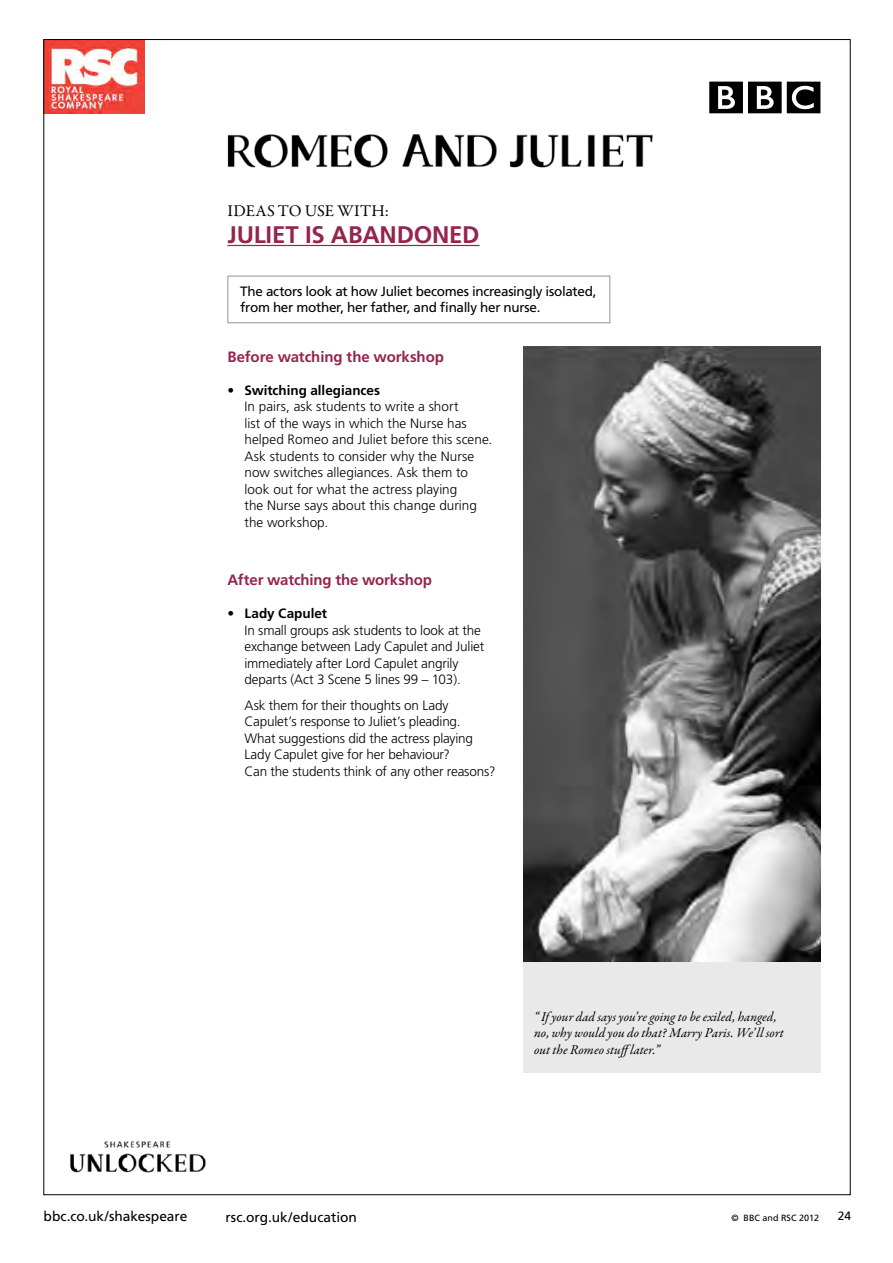
<style>
.page{position:relative;width:893px;height:1263px;background:#fff}
.page>*{position:absolute;margin:0;border:0;box-sizing:border-box;transform-origin:0 0}
.t1{font:700 24px "Frutiger";letter-spacing:-.01em;color:#95254c}
.t2{font:16.5px "Garamond Premr Pro";color:#000}
.t3{font:700 15px "Frutiger";letter-spacing:-.01em;color:#95254c}
.t4{font:13.8px "Frutiger";letter-spacing:-.005em;color:#000}
.t5{font:300 13.5px/16.5px "Frutiger";letter-spacing:-.005em;color:#000}
.t6{font:italic 13.5px/16.5px "Garamond Premr Pro";color:#000}
.t7{font:13.5px/16.5px "Frutiger";letter-spacing:-.02em;color:#000}
.t8{font:12px "Frutiger";color:#000}
.t9{font:9px "Frutiger";color:#000}
.s1{font-weight:700}
</style>
<div class="page">
<img style="left:46px;top:41px;width:99px;height:73px">
<svg style="left:709px;top:82px;width:111px;height:31px"></svg>
<hr style="left:227px;top:245px;width:253px;height:1px;background:#95254c">
<div style="left:227px;top:276px;width:383px;height:47px;border:1px solid #939598"></div>
<img style="left:70px;top:1141px;width:136px;height:32px">
<img style="left:523px;top:347px;width:298px;height:615px">
<img style="left:402px;top:134px;width:251px;height:34px">
<img style="left:227px;top:134px;width:161px;height:34px">
<div style="left:523px;top:962px;width:298px;height:111px;background:#eae9ea"></div>
<p class="t2" style="left:228px;top:201px;width:163px">IDEAS TO USE WITH:</p>
<h1 class="t1" style="left:227px;top:221px;width:250px">Juliet is abandoned</h1>
<p class="t7" style="left:240px;top:283px;width:358px">The actors look at how Juliet becomes increasingly isolated, from her mother, her father, and finally her nurse.</p>
<p class="t3" style="left:227px;top:348px;width:218px">Before watching the workshop</p>
<p class="t5" style="left:244px;top:382px;width:249px;text-indent:-17px">• <span class="s1">Switching allegiances<br></span>In pairs, ask students to write a short<br>list of the ways in which the Nurse has helped Romeo and Juliet before this scene.<br>Ask students to consider why the Nurse now switches allegiances. Ask them to look out for what the actress playing<br>the Nurse says about this change during the workshop.</p>
<p class="t3" style="left:227px;top:571px;width:206px">After watching the workshop</p>
<p class="t5" style="left:244px;top:605px;width:241px;text-indent:-17px">• <span class="s1">Lady Capulet<br></span>In small groups ask students to look at the exchange between Lady Capulet and Juliet immediately after Lord Capulet angrily departs (Act 3 Scene 5 lines 99 – 103).</p>
<p class="t5" style="left:244px;top:697px;width:253px">Ask them for their thoughts on Lady Capulet’s response to Juliet’s pleading.<br>What suggestions did the actress playing Lady Capulet give for her behaviour?<br>Can the students think of any other reasons?</p>
<p class="t6" style="left:534px;top:1009px;width:251px">“ If your dad says you’re going to be exiled, hanged, no, why would you do that? Marry Paris. We’ll sort out the Romeo stufflater.”</p>
<p class="t4" style="left:44px;top:1208px;width:145px">bbc.co.uk/shakespeare</p>
<p class="t4" style="left:225px;top:1209px;width:133px">rsc.org.uk/education</p>
<p class="t9" style="left:731px;top:1212px;width:89px">© BBC and RSC 2012</p>
<p class="t8" style="left:838px;top:1209px;width:15px">24</p>
</div>
